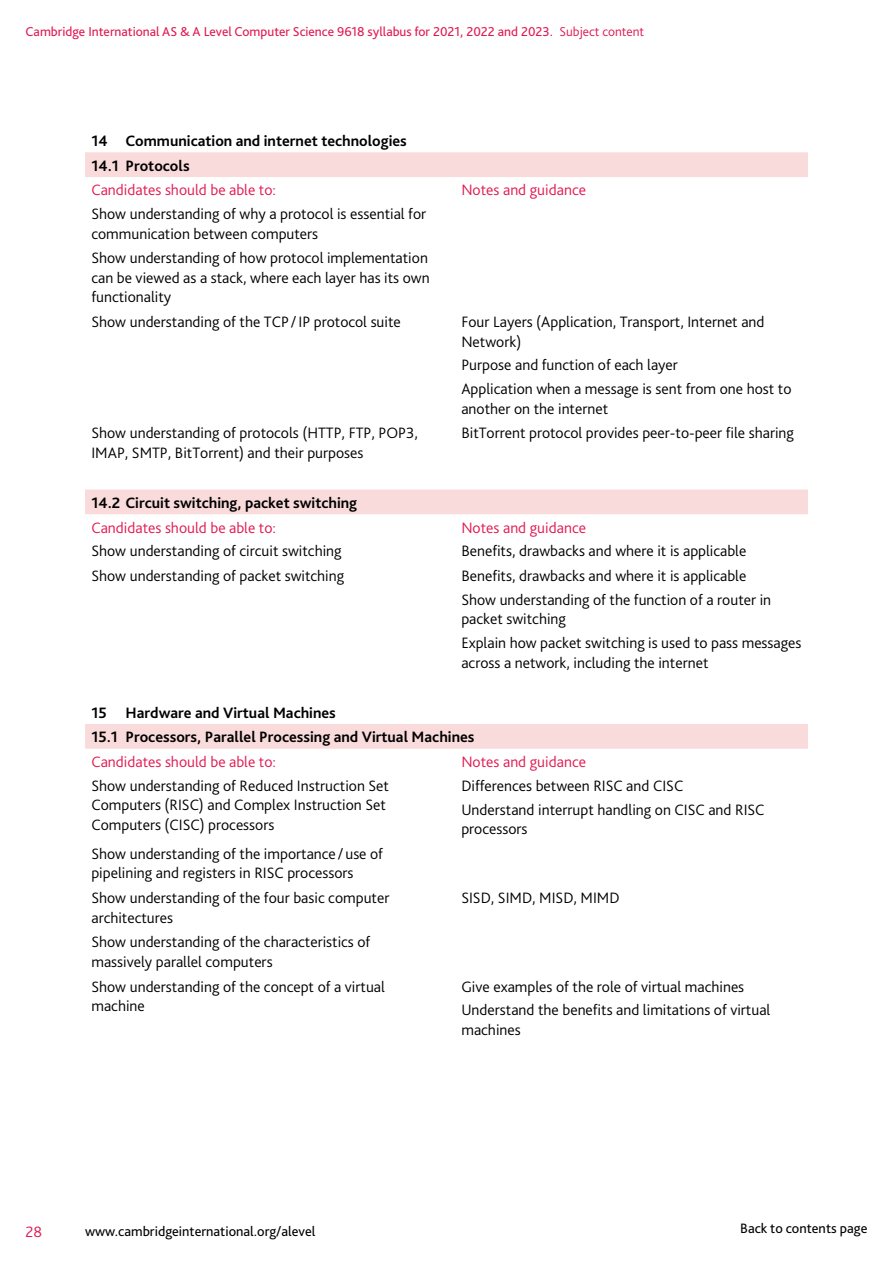
<style>
.page{position:relative;width:893px;height:1263px;background:#fff}
.page>*{position:absolute;margin:0;border:0;box-sizing:border-box;transform-origin:0 0}
.t1{font:300 15.75px/19.5px "Bliss Pro";color:#000}
.t2{font:700 15.75px/24.8px "Bliss Pro";color:#000}
.t3{font:300 15.75px "Bliss Pro";color:#e11951}
.t4{font:14.25px "Bliss Pro";color:#000}
.t5{font:13.5px "Bliss Pro";color:#e11951}
.s1{font-weight:300}
</style>
<div class="page">
<svg style="left:85px;top:152px;width:723px;height:597px"></svg>
<p class="t5" style="left:26px;top:23px;width:620px">Cambridge International AS &amp; A Level Computer Science 9618 syllabus for 2021, 2022 and 2023. <span class="s1">Subject content</span></p>
<p class="t2" style="left:91px;top:128px;width:317px">14 Communication and internet technologies<br>14.1 Protocols</p>
<p class="t3" style="left:91px;top:180px;width:186px">Candidates should be able to:</p>
<p class="t1" style="left:91px;top:204px;width:336px">Show understanding of why a protocol is essential for communication between computers</p>
<p class="t3" style="left:461px;top:180px;width:126px">Notes and guidance</p>
<p class="t1" style="left:91px;top:248px;width:340px;text-align:justify">Show understanding of how protocol implementation can be viewed as a stack, where each layer has its own functionality</p>
<p class="t1" style="left:91px;top:312px;width:311px">Show understanding of the TCP/IP protocol suite</p>
<p class="t1" style="left:461px;top:312px;width:305px">Four Layers (Application, Transport, Internet and<br>Network)</p>
<p class="t1" style="left:461px;top:353px;width:332px;line-height:23.7px">Purpose and function of each layer<br>Application when a message is sent from one host to</p>
<p class="t1" style="left:461px;top:399px;width:148px">another on the internet</p>
<p class="t1" style="left:91px;top:423px;width:328px">Show understanding of protocols (HTTP, FTP, POP3,<br>IMAP, SMTP, BitTorrent) and their purposes</p>
<p class="t1" style="left:461px;top:423px;width:334px">BitTorrent protocol provides peer-to-peer file sharing</p>
<p class="t2" style="left:91px;top:490px;width:267px">14.2 Circuit switching, packet switching</p>
<p class="t3" style="left:91px;top:518px;width:186px">Candidates should be able to:</p>
<p class="t1" style="left:91px;top:541px;width:252px">Show understanding of circuit switching</p>
<p class="t3" style="left:461px;top:518px;width:126px">Notes and guidance</p>
<p class="t1" style="left:461px;top:541px;width:287px">Benefits, drawbacks and where it is applicable</p>
<p class="t1" style="left:91px;top:566px;width:254px">Show understanding of packet switching</p>
<p class="t1" style="left:461px;top:564px;width:311px;line-height:23.7px">Benefits, drawbacks and where it is applicable<br>Show understanding of the function of a router in</p>
<p class="t1" style="left:461px;top:607px;width:342px;line-height:23.7px">packet switching<br>Explain how packet switching is used to pass messages</p>
<p class="t1" style="left:461px;top:652px;width:249px">across a network, including the internet</p>
<p class="t2" style="left:91px;top:700px;width:385px">15 Hardware and Virtual Machines<br>15.1 Processors, Parallel Processing and Virtual Machines</p>
<p class="t3" style="left:91px;top:752px;width:186px">Candidates should be able to:</p>
<p class="t1" style="left:91px;top:776px;width:299px">Show understanding of Reduced Instruction Set<br>Computers (RISC) and Complex Instruction Set<br>Computers (CISC) processors</p>
<p class="t3" style="left:461px;top:752px;width:126px">Notes and guidance</p>
<p class="t1" style="left:461px;top:774px;width:305px;line-height:23.7px">Differences between RISC and CISC<br>Understand interrupt handling on CISC and RISC</p>
<p class="t1" style="left:461px;top:819px;width:68px">processors</p>
<p class="t1" style="left:91px;top:844px;width:293px">Show understanding of the importance /use of pipelining and registers in RISC processors</p>
<p class="t1" style="left:91px;top:888px;width:299px">Show understanding of the four basic computer architectures</p>
<p class="t1" style="left:461px;top:888px;width:160px">SISD, SIMD, MISD, MIMD</p>
<p class="t1" style="left:91px;top:932px;width:280px">Show understanding of the characteristics of massively parallel computers</p>
<p class="t1" style="left:91px;top:976px;width:295px">Show understanding of the concept of a virtual machine</p>
<p class="t1" style="left:461px;top:974px;width:311px;line-height:23.7px">Give examples of the role of virtual machines<br>Understand the benefits and limitations of virtual</p>
<p class="t1" style="left:461px;top:1020px;width:61px">machines</p>
<p class="t3" style="left:26px;top:1222px;width:18px">28</p>
<p class="t4" style="left:85px;top:1222px;width:232px">www.cambridgeinternational.org/alevel</p>
<p class="t4" style="left:740px;top:1219px;width:129px">Back to contents page</p>
</div>
